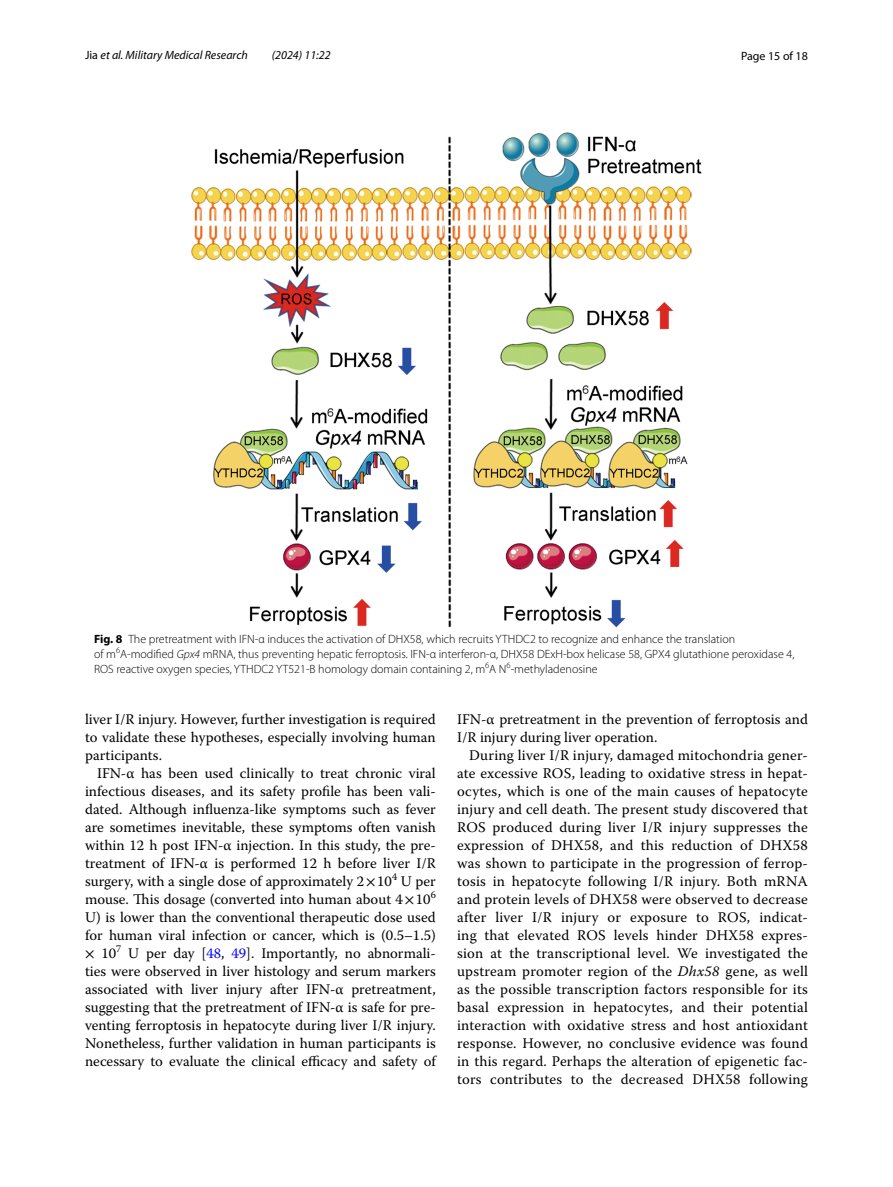
<style>
.page{position:relative;width:893px;height:1187px;background:#fff}
.page>*{position:absolute;margin:0;border:0;box-sizing:border-box;transform-origin:0 0}
.t1{font:14.7px/18px "Warnock Pro";color:#000;text-align:justify}
.t2{font:300 12px/15px "Myriad Pro";color:#000}
.t3{font:italic 12px "Myriad Pro";color:#000}
.t4{font:12px "Myriad Pro";color:#000}
.s1{font-style:normal}
.s2{font-weight:700}
.s3{font-style:italic}
.s4{font-family:"STIX"}
.s5{color:#00f}
</style>
<div class="page">
<img style="left:191px;top:133px;width:511px;height:495px">
<p class="t3" style="left:85px;top:48px;width:164px"><span class="s1">Jia</span> et al. Military Medical Research</p>
<p class="t3" style="left:272px;top:48px;width:60px">(2024) 11:22</p>
<p class="t4" style="left:741px;top:48px;width:68px">Page 15 of 18</p>
<p class="t2" style="left:94px;top:631px;width:702px"><span class="s2">Fig. 8</span> The pretreatment with IFN-α induces the activation of DHX58, which recruits YTHDC2 to recognize and enhance the translation<br>of -m<sup>6</sup>A-modified <span class="s3">Gpx4</span> mRNA, thus preventing hepatic ferroptosis. IFN-α interferon-α, DHX58 DExH-box helicase 58, GPX4 glutathione peroxidase 4,<br>ROS reactive oxygen species, YTHDC2 YT521-B homology domain containing 2, m<sup>6</sup>A N<sup>6</sup>-methyladenosine</p>
<p class="t1" style="left:85px;top:710px;width:352px">liver I/R injury. However, further investigation is required to validate these hypotheses, especially involving human participants.</p>
<p class="t1" style="left:85px;top:764px;width:352px;text-indent:12px">IFN-α has been used clinically to treat chronic viral infectious diseases, and its safety profile has been vali&shy;dated. Although influenza-like symptoms such as fever are sometimes inevitable, these symptoms often vanish within 12 h post IFN-α injection. In this study, the pre&shy;treatment of IFN-α is performed 12 h before liver I/R surgery, with a single dose of approximately 2<span class="s4">×</span> -10<sup>4</sup> U per mouse. This dosage (converted into human about 4<span class="s4">×</span> -10<sup>6<br></sup>U) is lower than the conventional therapeutic dose used for human viral infection or cancer, which is (0.5–1.5) <span class="s4">×</span> 10<sup>7</sup> U per day [<span class="s5">48</span>, <span class="s5">49</span>]. Importantly, no abnormali&shy;ties were observed in liver histology and serum markers associated with liver injury after IFN-α pretreatment, suggesting that the pretreatment of IFN-α is safe for pre&shy;venting ferroptosis in hepatocyte during liver I/R injury.<br>Nonetheless, further validation in human participants is necessary to evaluate the clinical efficacy and safety of</p>
<p class="t1" style="left:457px;top:710px;width:352px">IFN-α pretreatment in the prevention of ferroptosis and<br>I/R injury during liver operation.</p>
<p class="t1" style="left:457px;top:746px;width:352px;text-indent:12px">During liver I/R injury, damaged mitochondria gener&shy;ate excessive ROS, leading to oxidative stress in hepat&shy;ocytes, which is one of the main causes of hepatocyte injury and cell death. The present study discovered that ROS produced during liver I/R injury suppresses the expression of DHX58, and this reduction of DHX58 was shown to participate in the progression of ferrop&shy;tosis in hepatocyte following I/R injury. Both mRNA and protein levels of DHX58 were observed to decrease after liver I/R injury or exposure to ROS, indicat&shy;ing that elevated ROS levels hinder DHX58 expres&shy;sion at the transcriptional level. We investigated the upstream promoter region of the <span class="s3">Dhx58</span> gene, as well as the possible transcription factors responsible for its basal expression in hepatocytes, and their potential interaction with oxidative stress and host antioxidant response. However, no conclusive evidence was found in this regard. Perhaps the alteration of epigenetic fac&shy;tors contributes to the decreased DHX58 following</p>
</div>
